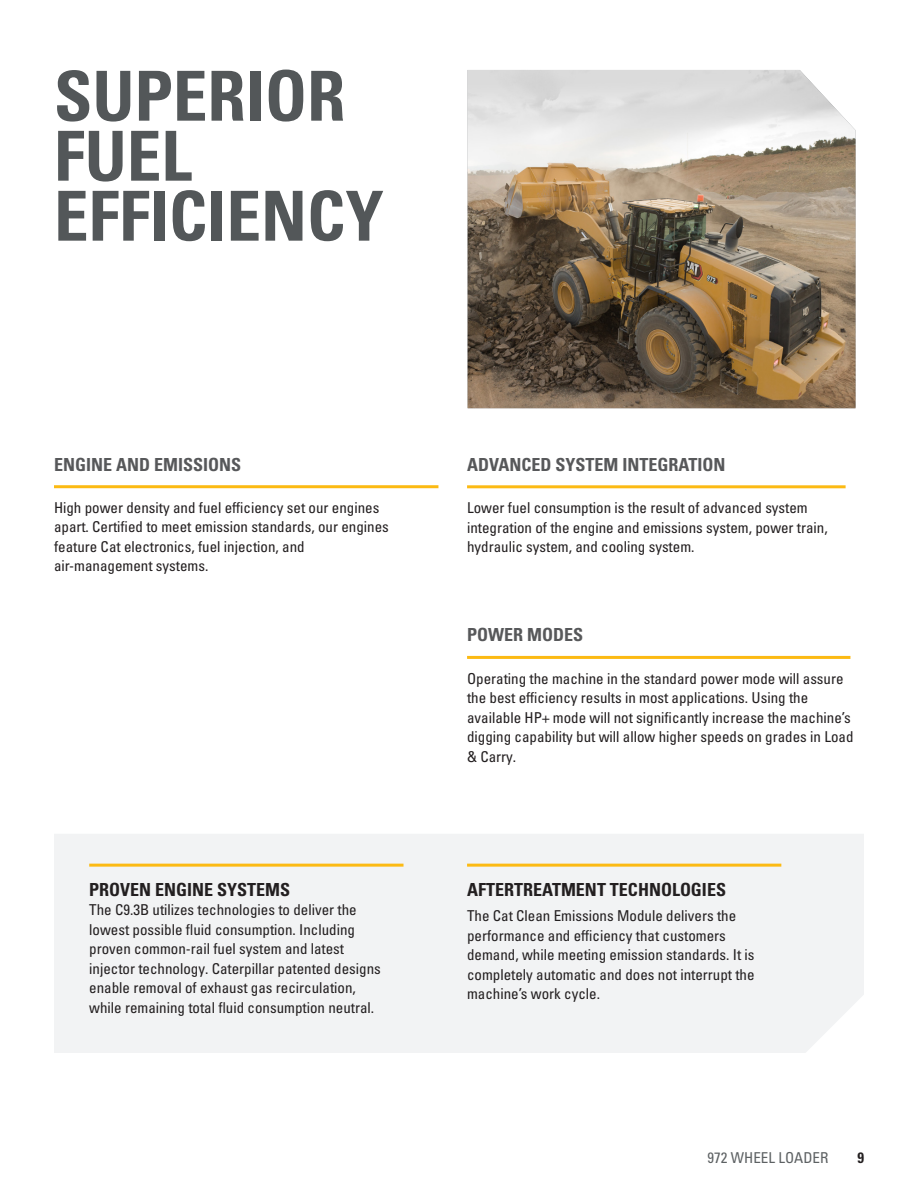
<style>
.page{position:relative;width:918px;height:1188px;background:#fff}
.page>*{position:absolute;margin:0;border:0;box-sizing:border-box;transform-origin:0 0}
.Headline_xl_gray{font:69px/60px "Univers LTCYR 67 Bold Cond";color:#535759}
.Subhead_small_gray{font:18px "Univers LTCYR 67 Bold Cond";color:#57585a}
.Body_copy{font:18px "Univers LTCYR 67 Bold Cond";color:#231f20}
.Body_copy-2{font:condensed 15px/19.5px "Univers LTCYR 57";color:#231f20}
.t1{font:condensed 15px "Univers LTCYR 57";color:#5d6163}
.t2{font:15px "Univers LTCYR 67 Bold Cond";color:#231f20}
</style>
<div class="page">
<div style="left:54px;top:834px;width:810px;height:219px;background:#f2f3f4"></div>
<hr style="left:54px;top:485px;width:384px;height:3px;background:#fcba13">
<hr style="left:467px;top:485px;width:379px;height:3px;background:#fcba13">
<hr style="left:467px;top:656px;width:383px;height:3px;background:#fcba13">
<hr style="left:467px;top:864px;width:314px;height:3px;background:#fcba13">
<img style="left:468px;top:70px;width:388px;height:338px">
<hr style="left:89px;top:864px;width:315px;height:3px;background:#fcba13">
<p class="Headline_xl_gray" style="left:54px;top:65px;width:331px">SUPERIOR<br>FUEL<br>EFFICIENCY</p>
<p class="Subhead_small_gray" style="left:54px;top:453px;width:189px">ENGINE AND EMISSIONS</p>
<p class="Subhead_small_gray" style="left:467px;top:453px;width:260px">ADVANCED SYSTEM INTEGRATION</p>
<p class="Body_copy-2" style="left:54px;top:497px;width:336px">High power density and fuel efficiency set our engines apart. Certified to meet emission standards, our engines feature Cat electronics, fuel injection, and air-management systems.</p>
<p class="Body_copy" style="left:89px;top:878px;width:203px">PROVEN ENGINE SYSTEMS</p>
<p class="Body_copy-2" style="left:89px;top:900px;width:293px">The C9.3B utilizes technologies to deliver the lowest possible fluid consumption. Including proven common-rail fuel system and latest injector technology. Caterpillar patented designs enable removal of exhaust gas recirculation, while remaining total fluid consumption neutral.</p>
<p class="Body_copy-2" style="left:467px;top:498px;width:362px">Lower fuel consumption is the result of advanced system integration of the engine and emissions system, power train, hydraulic system, and cooling system.</p>
<p class="Subhead_small_gray" style="left:467px;top:624px;width:118px">POWER MODES</p>
<p class="Body_copy-2" style="left:467px;top:668px;width:388px">Operating the machine in the standard power mode will assure the best efficiency results in most applications. Using the available HP+ mode will not significantly increase the machine’s digging capability but will allow higher speeds on grades in Load &amp; Carry.</p>
<p class="Body_copy" style="left:467px;top:878px;width:260px">AFTERTREATMENT TECHNOLOGIES</p>
<p class="Body_copy-2" style="left:467px;top:906px;width:289px">The Cat Clean Emissions Module delivers the performance and efficiency that customers demand, while meeting emission standards. It is completely automatic and does not interrupt the machine’s work cycle.</p>
<p class="t1" style="left:708px;top:1148px;width:122px">972 WHEEL LOADER</p>
<p class="t2" style="left:857px;top:1148px;width:8px">9</p>
</div>
